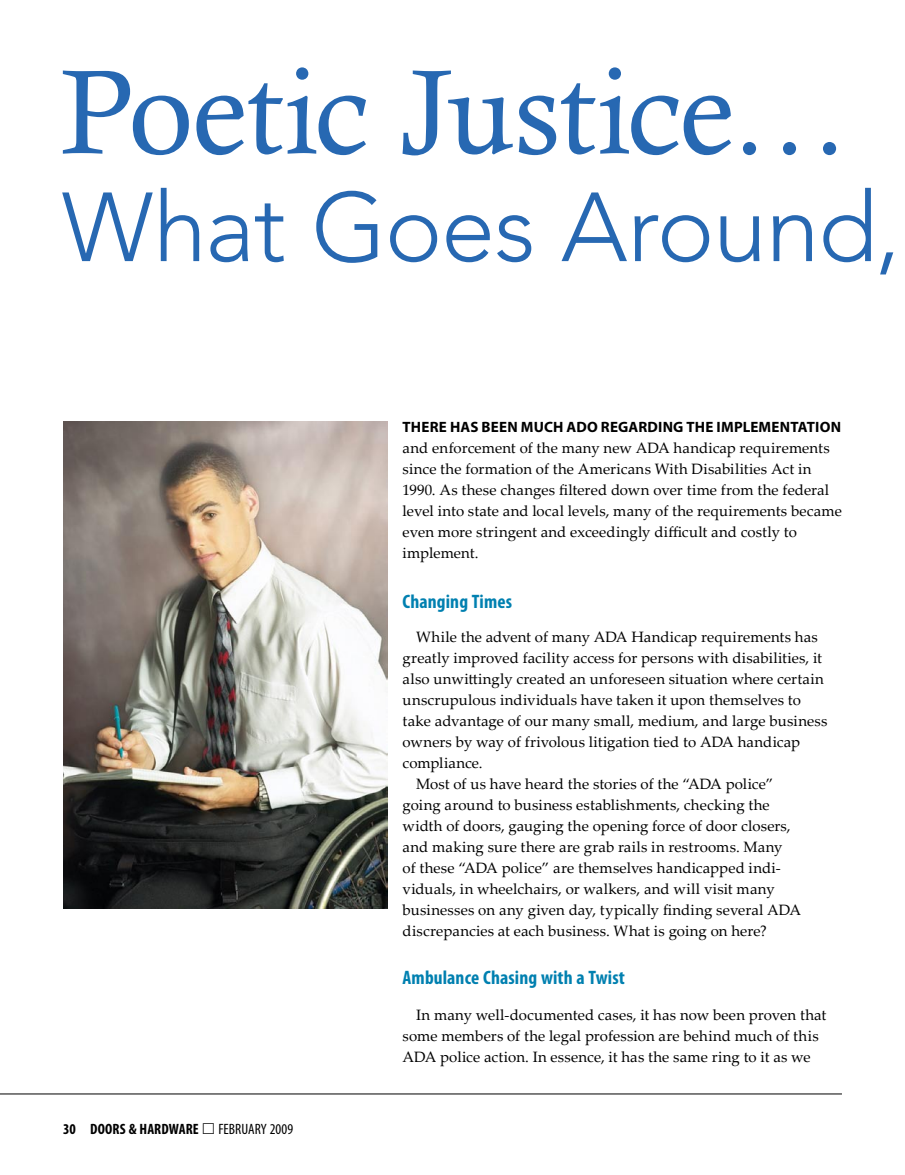
<style>
.page{position:relative;width:905px;height:1175px;background:#fff}
.page>*{position:absolute;margin:0;border:0;box-sizing:border-box;transform-origin:0 0}
.t1{font:120px "Calisto";letter-spacing:-.01em;color:#2768b2}
.t2{font:300 96.9px "Avenir";letter-spacing:-.015em;color:#2768b2}
.t3{font:700 condensed 19.5px "Myriad Pro";letter-spacing:.005em;color:#0080b0}
.t4{font:15px/21px "Palatino Linotype";letter-spacing:.005em;color:#000}
.t5{font:700 15px "Myriad Pro";letter-spacing:.015em;color:#000}
.t6{font:700 condensed 15px "Myriad Pro";letter-spacing:.005em;color:#000}
.t7{font:condensed 15px "Myriad Pro";letter-spacing:.005em;color:#000}
</style>
<div class="page">
<hr style="left:0;top:1093px;width:842px;height:1px;background:#000">
<img style="left:63px;top:421px;width:324px;height:487px">
<h1 class="t1" style="left:60px;top:43px;width:790px">Poetic Justice…</h1>
<h2 class="t2" style="left:62px;top:171px;width:840px">What Goes Around,</h2>
<p class="t6" style="left:63px;top:1121px;width:137px">30 DOORS &amp; HARDWARE</p>
<p class="t7" style="left:218px;top:1121px;width:76px">FEBRUARY 2009</p>
<p class="t5" style="left:402px;top:419px;width:440px">THERE HAS BEEN MUCH ADO REGARDING THE IMPLEMENTATION</p>
<p class="t4" style="left:402px;top:437px;width:441px">and enforcement of the many new ADA handicap requirements since the formation of the Americans With Disabilities Act in 1990. As these changes filtered down over time from the federal level into state and local levels, many of the requirements became even more stringent and exceedingly difficult and costly to implement.</p>
<h3 class="t3" style="left:402px;top:590px;width:111px">Changing Times</h3>
<p class="t4" style="left:416px;top:626px;width:403px">While the advent of many ADA Handicap requirements has</p>
<p class="t4" style="left:402px;top:647px;width:421px">greatly improved facility access for persons with disabilities, it</p>
<p class="t4" style="left:402px;top:668px;width:423px">also unwittingly created an unforeseen situation where certain</p>
<p class="t4" style="left:402px;top:689px;width:400px">unscrupulous individuals have taken it upon themselves to</p>
<p class="t4" style="left:402px;top:710px;width:426px">take advantage of our many small, medium, and large business</p>
<p class="t4" style="left:402px;top:731px;width:399px">owners by way of frivolous litigation tied to ADA handicap</p>
<p class="t4" style="left:402px;top:752px;width:82px">compliance.</p>
<p class="t4" style="left:416px;top:773px;width:359px">Most of us have heard the stories of the “ADA police”</p>
<p class="t4" style="left:402px;top:794px;width:369px">going around to business establishments, checking the</p>
<p class="t4" style="left:402px;top:815px;width:389px">width of doors, gauging the opening force of door closers,</p>
<p class="t4" style="left:402px;top:836px;width:381px">and making sure there are grab rails in restrooms. Many</p>
<p class="t4" style="left:402px;top:857px;width:380px">of these “ADA police” are themselves handicapped indi-</p>
<p class="t4" style="left:402px;top:878px;width:374px">viduals, in wheelchairs, or walkers, and will visit many</p>
<p class="t4" style="left:402px;top:899px;width:400px">businesses on any given day, typically finding several ADA</p>
<p class="t4" style="left:402px;top:920px;width:366px">discrepancies at each business. What is going on here?</p>
<h3 class="t3" style="left:402px;top:967px;width:224px">Ambulance Chasing with a Twist</h3>
<p class="t4" style="left:402px;top:1004px;width:425px;text-indent:14px">In many well-documented cases, it has now been proven that some members of the legal profession are behind much of this<br>ADA police action. In essence, it has the same ring to it as we</p>
</div>
